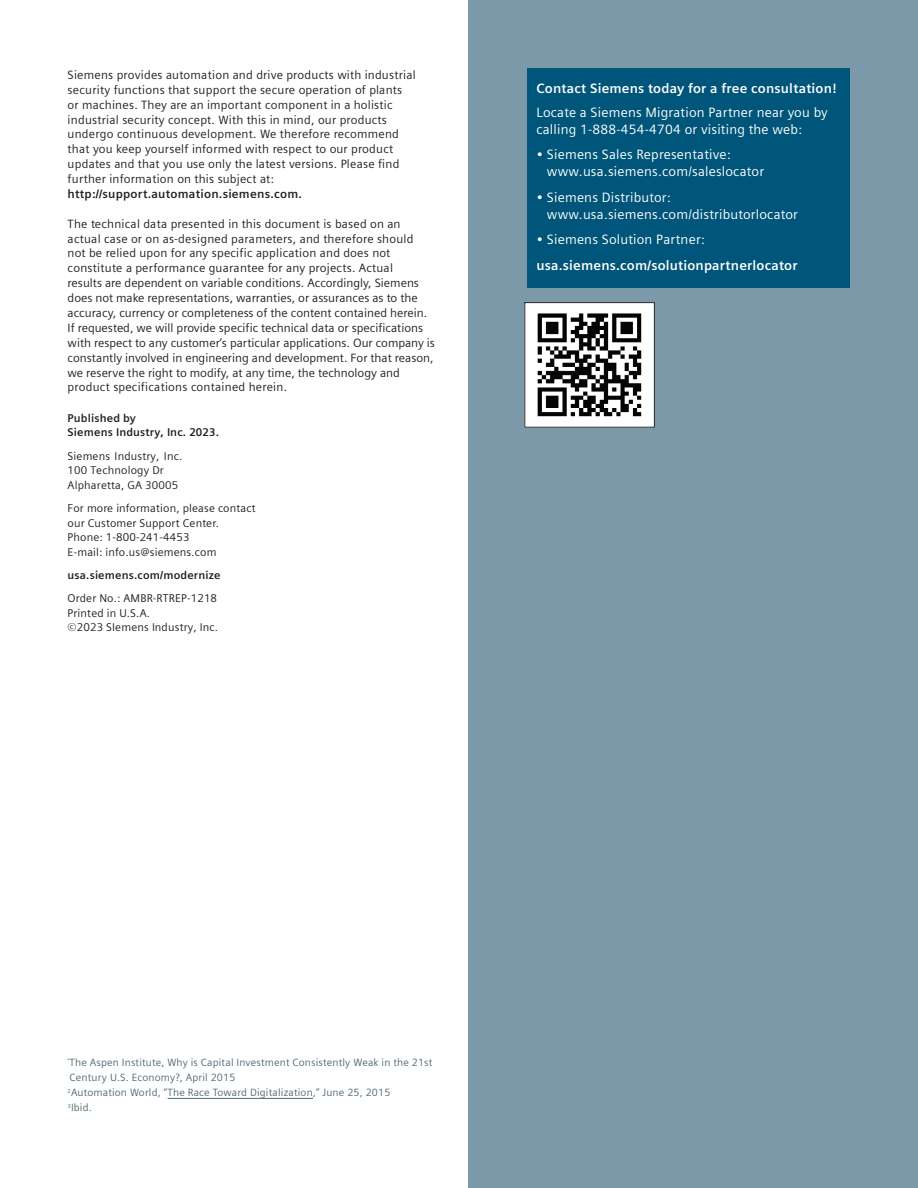
<style>
.page{position:relative;width:918px;height:1188px;background:#fff}
.page>*{position:absolute;margin:0;border:0;box-sizing:border-box;transform-origin:0 0}
._04__Copy___9pt_4mm{font:13.5px/17px "Siemens Sans OT";letter-spacing:.015em;color:#fff}
._04__Headline_paragr{font:700 13.5px "Siemens Sans OT";letter-spacing:.015em;color:#fff}
._04__Copy___9pt_4mm-2{font:700 13.5px "Siemens Sans OT";letter-spacing:.015em;color:#fff}
._05__Marginal_notes{font:12px/14.9px "Siemens Sans OT";letter-spacing:.005em;color:#231f20}
._04__Copy___9pt_4mm-3{font:11.25px/14.7px "Siemens Sans OT";letter-spacing:.015em;color:#231f20}
._04__Copy___9pt_4mm-4{font:11.25px/14.7px "Siemens Sans Global";letter-spacing:.015em;color:#231f20}
._04__Copy___9pt_4mm-5{font:700 11.25px/23.1px "Siemens Sans OT";letter-spacing:.015em;color:#231f20}
._05__Marginal_notes-2{font:700 11.25px/14.7px "Siemens Sans OT";letter-spacing:.015em;color:#231f20}
._04__Copy___9pt_4mm-6{font:10.5px/15px "Siemens Sans OT";letter-spacing:.015em;color:#546974}
.s1{font-weight:700}
.s2{font-family:"Siemens Sans Global"}
.s3{font-family:"Siemens Sans OT"}
.s4{font-weight:400}
</style>
<div class="page">
<div style="left:469px;top:0;width:449px;height:1188px;background:#7b99a9"></div>
<hr style="left:168px;top:1098px;width:145px;height:1px;background:#546974">
<img style="left:526px;top:304px;width:127px;height:122px">
<div style="left:524px;top:302px;width:131px;height:126px;border:1px solid #231f20"></div>
<div style="left:527px;top:68px;width:322px;height:219px;background:#00567a"></div>
<p class="_05__Marginal_notes" style="left:68px;top:67px;width:350px">Siemens provides automation and drive products with industrial security functions that support the secure operation of plants or machines. They are an important component in a holistic industrial security concept. With this in mind, our products undergo continuous development. We therefore recommend that you keep yourself informed with respect to our product updates and that you use only the latest versions. Please find further information on this subject at: <span class="s1">http://support.automation.siemens.com.</span></p>
<p class="_05__Marginal_notes" style="left:68px;top:216px;width:369px">The technical data presented in this document is based on an actual case or on as-designed parameters, and therefore should<br>not be relied upon for any specific application and does not constitute a performance guarantee for any projects. Actual<br>results are dependent on variable conditions. Accordingly, Siemens does not make representations, warranties, or assurances as to the accuracy, currency or completeness of the content contained herein.<br>If requested, we will provide specific technical data or specifications with respect to any customer‘s particular applications. Our company is constantly involved in engineering and development. For that reason, we reserve the right to modify, at any time, the technology and product specifications contained herein.</p>
<p class="_05__Marginal_notes-2" style="left:68px;top:411px;width:153px">Published by<br>Siemens Industry, Inc. 20<span class="s2">23</span>.</p>
<p class="_04__Copy___9pt_4mm-4" style="left:68px;top:448px;width:116px"><span class="s3">Siemens Industry, Inc.<br></span>100 Technology Dr<br>Alpharetta, GA 30005</p>
<p class="_04__Copy___9pt_4mm-3" style="left:68px;top:501px;width:190px">For more information, please contact our Customer Support Center.<br>Phone: 1-800-241-4453<br>E-mail: info.us@siemens.com</p>
<p class="_04__Copy___9pt_4mm-5" style="left:68px;top:564px;width:154px">usa.siemens.com/modernize<br><span class="s4">Order No.: AMBR-RTREP-1218</span></p>
<p class="_04__Copy___9pt_4mm-3" style="left:68px;top:606px;width:152px">Printed in U.S.A.<br>©20<span class="s2">23</span> SIemens Industry, Inc.</p>
<p class="_04__Headline_paragr" style="left:536px;top:80px;width:302px">Contact Siemens today for a free consultation!</p>
<p class="_04__Copy___9pt_4mm" style="left:536px;top:103px;width:293px">Locate a Siemens Migration Partner near you by calling 1-888-454-4704 or visiting the web:</p>
<p class="_04__Copy___9pt_4mm" style="left:547px;top:146px;width:219px;text-indent:-11px">• Siemens Sales Representative: www.usa.siemens.com/saleslocator</p>
<p class="_04__Copy___9pt_4mm" style="left:547px;top:188px;width:253px;text-indent:-11px">• Siemens Distributor: www.usa.siemens.com/distributorlocator</p>
<p class="_04__Copy___9pt_4mm" style="left:536px;top:231px;width:170px">• Siemens Solution Partner:</p>
<p class="_04__Copy___9pt_4mm-2" style="left:536px;top:257px;width:263px">usa.siemens.com/solutionpartnerlocator</p>
<p class="_04__Copy___9pt_4mm-6" style="left:68px;top:1055px;width:366px"><sup>“</sup>The Aspen Institute, Why is Capital Investment Consistently Weak in the 21st<br>Century U.S. Economy?, April 2015</p>
<p class="_04__Copy___9pt_4mm-6" style="left:68px;top:1085px;width:324px"><sup>2</sup>Automation World, “The Race Toward Digitalization,” June 25, 2015</p>
<p class="_04__Copy___9pt_4mm-6" style="left:68px;top:1100px;width:26px"><sup>3</sup>Ibid.</p>
</div>
